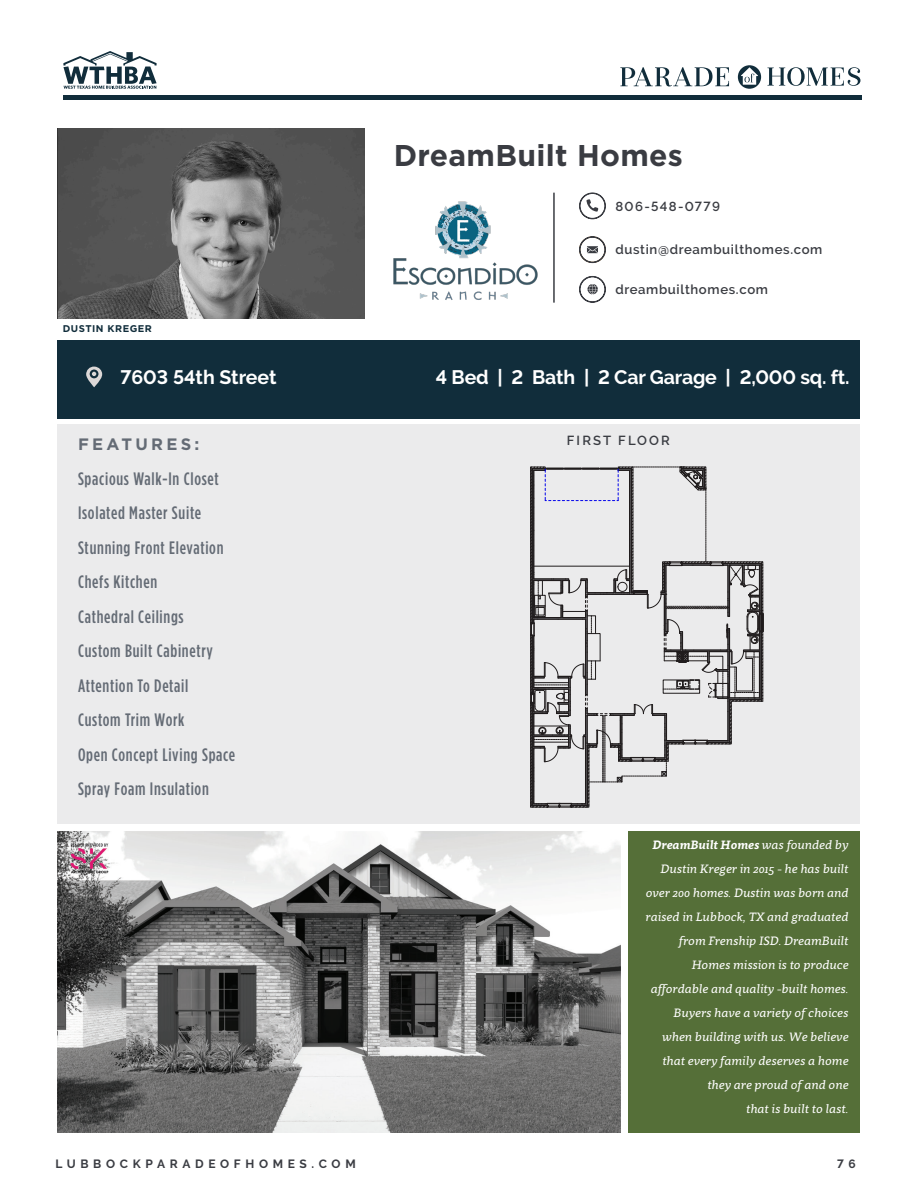
<style>
.page{position:relative;width:918px;height:1188px;background:#fff}
.page>*{position:absolute;margin:0;border:0;box-sizing:border-box;transform-origin:0 0}
.t1{font:700 30px "Gotham HTF";letter-spacing:.01em;color:#3a3c42}
.t2{font:700 19.5px "Raleway";letter-spacing:-.01em;color:#fff}
.t3{font:500 condensed 18px "Gotham HTF";letter-spacing:.04em;color:#646b75}
.t4{font:700 16.5px "Gotham HTF";letter-spacing:.2em;color:#646b75}
.t5{font:600 13.2px "Raleway";letter-spacing:.05em;color:#3a3c42}
.t6{font:600 13.2px "Raleway";letter-spacing:.1em;color:#3a3c42}
.t7{font:600 13.2px "Raleway";letter-spacing:.16em;color:#3a3c42}
.t8{font:italic 12px/24px "Clavo";color:#fff;text-align:right}
.t9{font:700 12px "Raleway";letter-spacing:.39em;color:#3a3c42}
.t10{font:700 9.75px "Gotham HTF";letter-spacing:.05em;color:#112d3b}
.s1{font-weight:700}
</style>
<div class="page">
<div style="left:63px;top:95px;width:799px;height:5px;background:#112d3b"></div>
<svg style="left:63px;top:51px;width:94px;height:38px"></svg>
<svg style="left:620px;top:67px;width:109px;height:19px"></svg>
<svg style="left:767px;top:67px;width:93px;height:19px"></svg>
<svg style="left:738px;top:65px;width:23px;height:24px"></svg>
<div style="left:629px;top:831px;width:231px;height:301px;background:#556f38"></div>
<img style="left:58px;top:831px;width:562px;height:301px">
<div style="left:57px;top:340px;width:803px;height:78px;background:#112d3b"></div>
<div style="left:57px;top:425px;width:803px;height:399px;background:#ebebec"></div>
<svg style="left:86px;top:366px;width:16px;height:21px"></svg>
<svg style="left:530px;top:467px;width:234px;height:341px"></svg>
<svg style="left:579px;top:192px;width:27px;height:28px"></svg>
<svg style="left:579px;top:236px;width:27px;height:27px"></svg>
<svg style="left:579px;top:276px;width:27px;height:27px"></svg>
<hr style="left:553px;top:193px;width:2px;height:110px;background:#3a3c42">
<img style="left:58px;top:128px;width:306px;height:190px">
<img style="left:393px;top:192px;width:161px;height:111px">
<p class="t10" style="left:63px;top:323px;width:91px">DUSTIN KREGER</p>
<p class="t1" style="left:394px;top:138px;width:291px">DreamBuilt Homes</p>
<p class="t6" style="left:615px;top:199px;width:106px">806-548-0779</p>
<p class="t5" style="left:615px;top:242px;width:209px">dustin@dreambuilthomes.com</p>
<p class="t5" style="left:615px;top:282px;width:154px">dreambuilthomes.com</p>
<p class="t2" style="left:121px;top:366px;width:157px">7603 54th Street</p>
<p class="t2" style="left:436px;top:366px;width:415px">4 Bed | 2 Bath | 2 Car Garage | 2,000 sq. ft.</p>
<p class="t4" style="left:78px;top:435px;width:123px">FEATURES:</p>
<p class="t3" style="left:78px;top:468px;width:142px">Spacious Walk-In Closet</p>
<p class="t3" style="left:78px;top:503px;width:125px">Isolated Master Suite</p>
<p class="t3" style="left:78px;top:537px;width:147px">Stunning Front Elevation</p>
<p class="t3" style="left:78px;top:572px;width:81px">Chefs Kitchen</p>
<p class="t3" style="left:78px;top:606px;width:107px">Cathedral Ceilings</p>
<p class="t3" style="left:78px;top:641px;width:136px">Custom Built Cabinetry</p>
<p class="t3" style="left:78px;top:675px;width:112px">Attention To Detail</p>
<p class="t3" style="left:78px;top:710px;width:108px">Custom Trim Work</p>
<p class="t3" style="left:78px;top:744px;width:159px">Open Concept Living Space</p>
<p class="t3" style="left:78px;top:779px;width:132px">Spray Foam Insulation</p>
<p class="t7" style="left:567px;top:433px;width:104px">FIRST FLOOR</p>
<p class="t8" style="left:646px;top:832px;width:204px"><span class="s1">DreamBuilt Homes</span> was founded by<br>Dustin Kreger in 2015 - he has built over 200 homes. Dustin was born and raised in Lubbock, TX and graduated from Frenship ISD. DreamBuilt<br>Homes mission is to produce affordable and quality -built homes.<br>Buyers have a variety of choices when building with us. We believe that every family deserves a home they are proud of and one</p>
<p class="t8" style="left:746px;top:1096px;width:104px">that is built to last.</p>
<p class="t9" style="left:56px;top:1157px;width:302px">LUBBOCKPARADEOFHOMES.COM</p>
<p class="t9" style="left:837px;top:1157px;width:20px">7 6</p>
</div>
